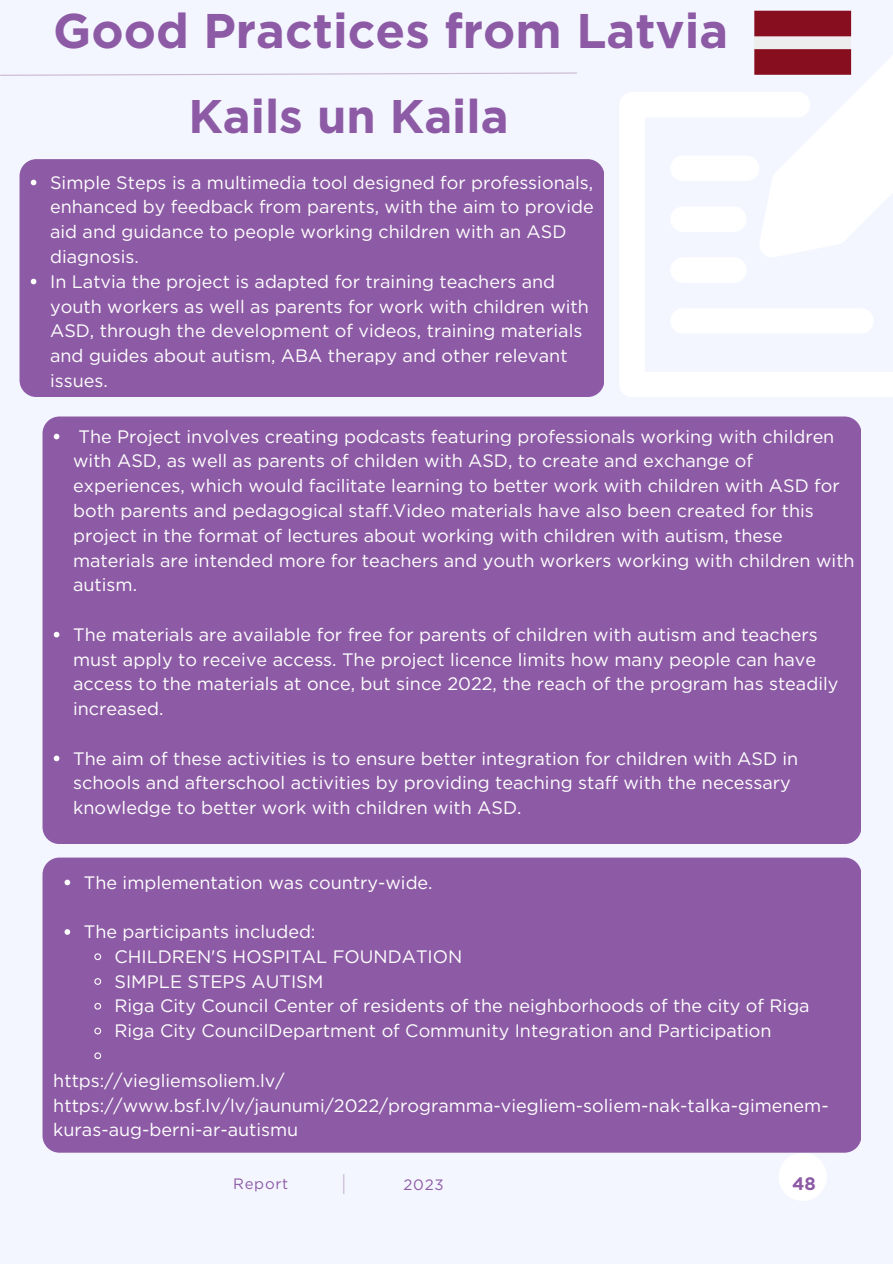
<style>
.page{position:relative;width:893px;height:1264px;background:#fff}
.page>*{position:absolute;margin:0;border:0;box-sizing:border-box;transform-origin:0 0}
.t1{font:700 48.6px "Gotham";color:#8d5ba5}
.t2{font:700 47.1px "Gotham";color:#8d5ba5}
.t3{font:18px/24.8px "Gotham";color:#fff}
.t4{font:700 18px "Gotham";color:#8d5ba5}
.t5{font:15px "Gotham";letter-spacing:.05em;color:#8d5ba5}
</style>
<div class="page">
<div style="left:0;top:0;width:892px;height:1263px;background:#f4f6ff"></div>
<svg style="left:620px;top:49px;width:272px;height:348px"></svg>
<svg style="left:343px;top:1174px;width:1px;height:20px"></svg>
<div style="left:778px;top:1152px;width:48px;height:48px;background:#fff;border-radius:50%"></div>
<svg style="left:0;top:72px;width:577px;height:4px"></svg>
<div style="left:20px;top:159px;width:584px;height:238px;background:#8d5ba5;border-radius:17px"></div>
<div style="left:42px;top:416px;width:818px;height:428px;background:#8d5ba5;border-radius:17px"></div>
<svg style="left:31px;top:180px;width:5px;height:5px"></svg>
<svg style="left:31px;top:279px;width:5px;height:5px"></svg>
<svg style="left:54px;top:434px;width:5px;height:5px"></svg>
<svg style="left:54px;top:632px;width:5px;height:5px"></svg>
<svg style="left:54px;top:755px;width:5px;height:6px"></svg>
<div style="left:42px;top:857px;width:819px;height:295px;background:#8d5ba5;border-radius:17px"></div>
<svg style="left:65px;top:879px;width:5px;height:6px"></svg>
<svg style="left:65px;top:929px;width:5px;height:5px"></svg>
<svg style="left:94px;top:953px;width:8px;height:7px"></svg>
<svg style="left:94px;top:978px;width:8px;height:7px"></svg>
<svg style="left:94px;top:1002px;width:8px;height:8px"></svg>
<svg style="left:94px;top:1027px;width:8px;height:8px"></svg>
<svg style="left:94px;top:1052px;width:8px;height:7px"></svg>
<svg style="left:754px;top:49px;width:97px;height:26px;background:#881221"></svg>
<div style="left:754px;top:36px;width:97px;height:13px;background:#ededed"></div>
<div style="left:754px;top:11px;width:97px;height:25px;background:#870e1e"></div>
<h1 class="t1" style="left:53px;top:1px;width:676px">Good Practices from Latvia</h1>
<h2 class="t2" style="left:188px;top:88px;width:321px">Kails un Kaila</h2>
<p class="t3" style="left:50px;top:170px;width:545px">Simple Steps is a multimedia tool designed for professionals, enhanced by feedback from parents, with the aim to provide aid and guidance to people working children with an ASD diagnosis.<br>In Latvia the project is adapted for training teachers and youth workers as well as parents for work with children with ASD, through the development of videos, training materials and guides about autism, ABA therapy and other relevant issues.</p>
<p class="t3" style="left:73px;top:424px;width:783px;text-indent:5px">The Project involves creating podcasts featuring professionals working with children with ASD, as well as parents of childen with ASD, to create and exchange of experiences, which would facilitate learning to better work with children with ASD for both parents and pedagogical staff.Video materials have also been created for this project in the format of lectures about working with children with autism, these materials are intended more for teachers and youth workers working with children with autism.</p>
<p class="t3" style="left:73px;top:622px;width:766px">The materials are available for free for parents of children with autism and teachers must apply to receive access. The project licence limits how many people can have access to the materials at once, but since 2022, the reach of the program has steadily increased.</p>
<p class="t3" style="left:73px;top:745px;width:726px">The aim of these activities is to ensure better integration for children with ASD in schools and afterschool activities by providing teaching staff with the necessary knowledge to better work with children with ASD.</p>
<p class="t3" style="left:84px;top:869px;width:350px">The implementation was country-wide.</p>
<p class="t3" style="left:114px;top:919px;width:696px;text-indent:-31px">The participants included:<br>CHILDREN'S HOSPITAL FOUNDATION<br>SIMPLE STEPS AUTISM<br>Riga City Council Center of residents of the neighborhoods of the city of Riga Riga City CouncilDepartment of Community Integration and Participation</p>
<p class="t3" style="left:53px;top:1067px;width:776px">https://viegliemsoliem.lv/ https://www.bsf.lv/lv/jaunumi/2022/programma-viegliem-soliem-nak-talka-gimenem&shy;kuras-aug-berni-ar-autismu</p>
<p class="t5" style="left:233px;top:1174px;width:57px">Report</p>
<p class="t5" style="left:403px;top:1175px;width:42px">2023</p>
<p class="t4" style="left:792px;top:1172px;width:25px">48</p>
</div>
